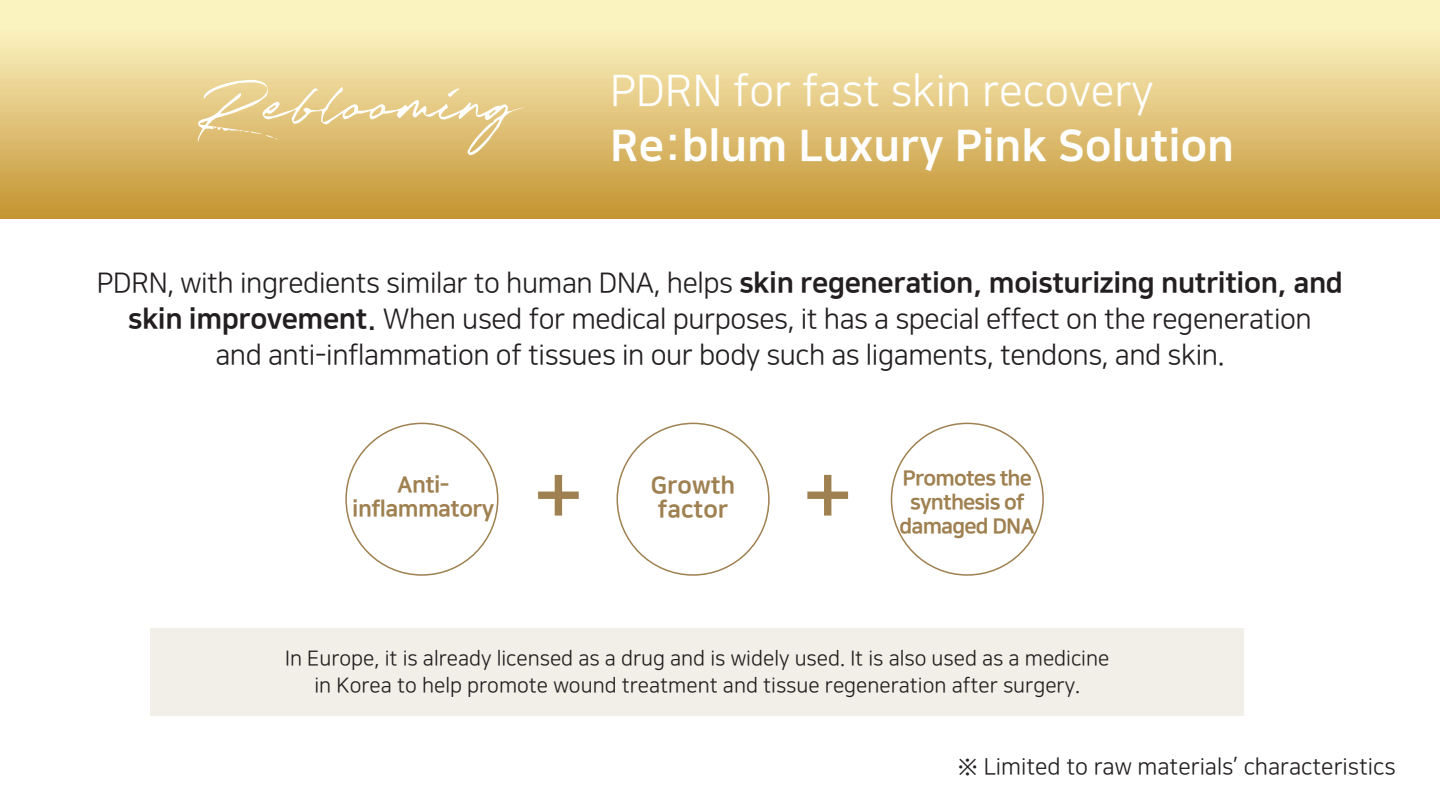
<style>
.page{position:relative;width:1440px;height:810px;background:#fff}
.page>*{position:absolute;margin:0;border:0;box-sizing:border-box;transform-origin:0 0}
.t1{font:43.5px "Nanum Square ac EB";color:#fff}
.t2{font:43.5px "Nanum Square ac R";color:#fff}
.t3{font:27.9px/35.8px "Nanum Square ac R";letter-spacing:-.015em;color:#231f20;text-align:center}
.t4{font:23.7px/24px "Nanum Square ac EB";color:#9f8050}
.t5{font:22.65px "Nanum Square ac R";color:#231f20}
.t6{font:22.5px/24px "Nanum Square ac EB";letter-spacing:-.025em;color:#9f8050;text-align:center}
.t7{font:21px/24px "Nanum Square ac EB";letter-spacing:-.04em;color:#9f8050;text-align:center}
.t8{font:20.7px/26.5px "Nanum Square ac R";color:#231f20;text-align:center}
.s1{font-family:"Nanum Square ac EB"}
</style>
<div class="page">
<div style="left:151px;top:629px;width:1093px;height:87px;background:#f2eee8"></div>
<div style="left:0;top:0;width:1440px;height:218px;background:linear-gradient(to bottom,#fffdd1,#c69534)"></div>
<svg style="left:538px;top:475px;width:41px;height:41px"></svg>
<svg style="left:807px;top:475px;width:41px;height:41px"></svg>
<svg style="left:197px;top:80px;width:328px;height:75px;background:#e4ca89"></svg>
<h1 class="t2" style="left:610px;top:69px;width:545px">PDRN for fast skin recovery</h1>
<h1 class="t1" style="left:610px;top:123px;width:625px">Re:blum Luxury Pink Solution</h1>
<p class="t3" style="left:97px;top:266px;width:1248px">PDRN, with ingredients similar to human DNA, helps <span class="s1">skin regeneration, moisturizing nutrition, and skin improvement.</span> When used for medical purposes, it has a special effect on the regeneration<br>and anti-inflammation of tissues in our body such as ligaments, tendons, and skin.</p>
<p class="t6" style="left:352px;top:474px;width:144px">Anti&shy;inflammatory</p>
<p class="t4" style="left:651px;top:474px;width:86px">Growth factor</p>
<p class="t7" style="left:899px;top:466px;width:137px">Promotes the synthesis of damaged DNA</p>
<p class="t8" style="left:285px;top:646px;width:826px">In Europe, it is already licensed as a drug and is widely used. It is also used as a medicine in Korea to help promote wound treatment and tissue regeneration after surgery.</p>
<p class="t5" style="left:957px;top:755px;width:440px">※ Limited to raw materials’ characteristics</p>
</div>
